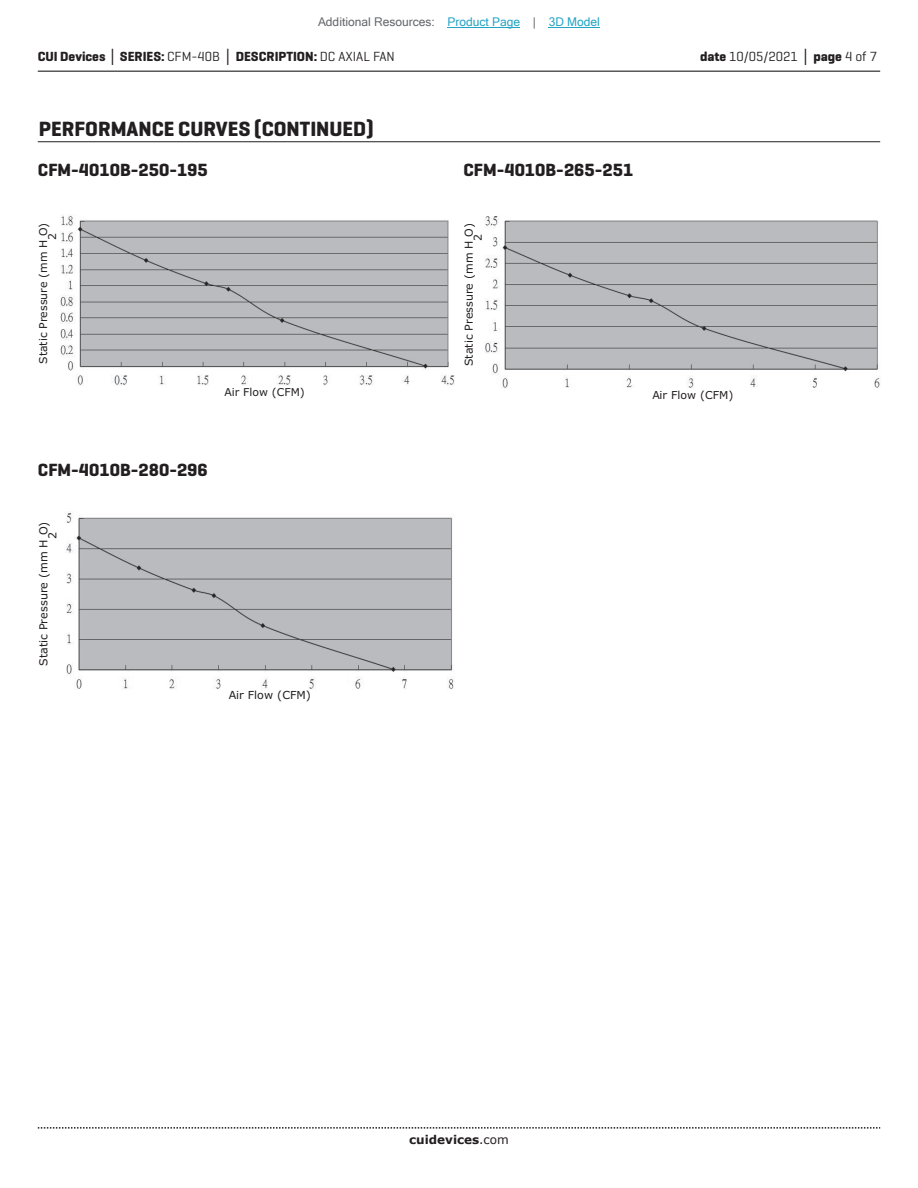
<style>
.page{position:relative;width:918px;height:1188px;background:#fff}
.page>*{position:absolute;margin:0;border:0;box-sizing:border-box;transform-origin:0 0}
.t1{font:700 21px "Geogrotesque";color:#231f20}
.t2{font:700 18px "Geogrotesque";color:#231f20}
.t3{font:700 13.5px "Geogrotesque";color:#231f20}
.t4{font:13.5px "Geogrotesque";color:#231f20}
.t5{font:12px "Microsoft Sans Serif";color:#63676b}
.t6{font:700 12px "Verdana";color:#231f20}
.t7{font:11.1px/9.1px "Verdana";color:#231f20}
.t8{font:10.95px/9px "Verdana";color:#231f20}
.t9{font:10.8px/9px "Verdana";color:#231f20}
.s1{color:#23a4c6}
.s2{font-family:"Verdana"}
.s3{font-weight:400}
.s4{font-weight:700}
.s5{font-family:"Verdana";font-weight:700}
</style>
<div class="page">
<hr style="left:38px;top:71px;width:842px;height:1px;background:#231f20">
<svg style="left:38px;top:1127px;width:842px;height:2px"></svg>
<hr style="left:38px;top:141px;width:842px;height:1px;background:#231f20">
<img style="left:66px;top:513px;width:388px;height:176px">
<img style="left:485px;top:216px;width:395px;height:172px">
<img style="left:60px;top:215px;width:394px;height:171px">
<hr style="left:448px;top:27px;width:72px;height:1px;background:#23a4c6">
<hr style="left:549px;top:27px;width:51px;height:1px;background:#23a4c6">
<p class="t5" style="left:318px;top:15px;width:283px">Additional Resources: <span class="s1">Product Page</span> | <span class="s1">3D Model</span></p>
<p class="t3" style="left:38px;top:48px;width:358px">CUI Devices <span class="s2">│</span> SERIES: <span class="s3">CFM-40B</span> <span class="s2">│</span> DESCRIPTION: <span class="s3">DC AXIAL FAN</span></p>
<p class="t4" style="left:700px;top:48px;width:179px"><span class="s4">date</span> 10/05/2021 <span class="s5">│</span> <span class="s4">page</span> 4 of 7</p>
<p class="t1" style="left:39px;top:116px;width:336px">PERFORMANCE CURVES (CONTINUED)</p>
<p class="t2" style="left:38px;top:158px;width:171px">CFM-4010B-250-195</p>
<p class="t9" style="left:39px;top:240px;width:19px;text-indent:-124px;rotate:-90deg">Static Pressure (mm H O)<br>2</p>
<p class="t9" style="left:225px;top:388px;width:82px">Air Flow (CFM)</p>
<p class="t2" style="left:38px;top:458px;width:171px">CFM-4010B-280-296</p>
<p class="t7" style="left:39px;top:539px;width:19px;text-indent:-127px;rotate:-90deg">Static Pressure (mm H O)<br>2</p>
<p class="t7" style="left:229px;top:690px;width:84px">Air Flow (CFM)</p>
<p class="t2" style="left:464px;top:158px;width:171px">CFM-4010B-265-251</p>
<p class="t8" style="left:464px;top:241px;width:19px;text-indent:-125px;rotate:-90deg">Static Pressure (mm H O)<br>2</p>
<p class="t8" style="left:652px;top:390px;width:83px">Air Flow (CFM)</p>
<p class="t6" style="left:409px;top:1131px;width:101px">cuidevices<span class="s3">.com</span></p>
</div>
